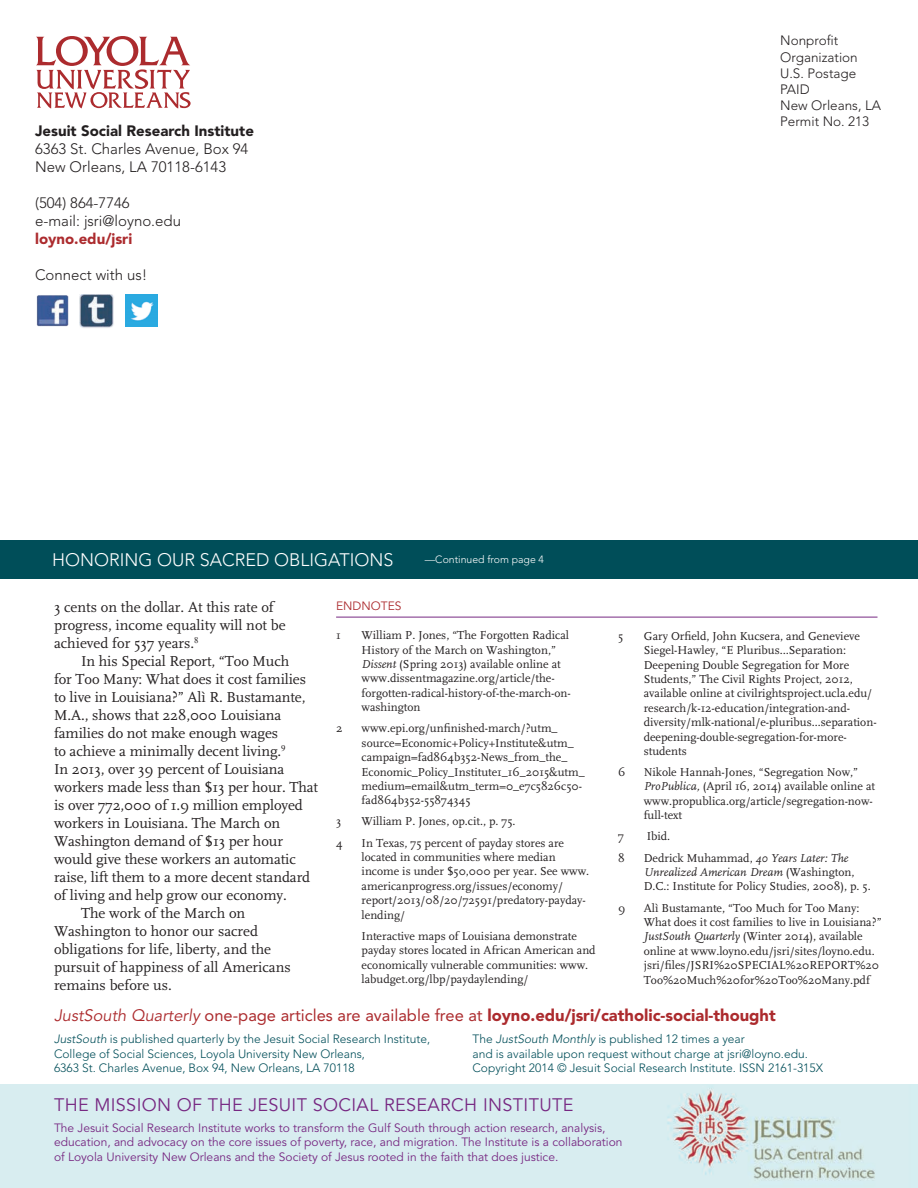
<style>
.page{position:relative;width:918px;height:1188px;background:#fff}
.page>*{position:absolute;margin:0;border:0;box-sizing:border-box;transform-origin:0 0}
.t1{font:18px "Avenir";letter-spacing:.02em;color:#772882}
.t2{font:300 18px "Avenir";color:#fff}
.t3{font:900 16.5px "Avenir";color:#ac2b2e}
.t4{font:15px/18px "FF Scala";letter-spacing:-.005em;color:#231f20}
.t5{font:300 15px/18px "Avenir";color:#231f20}
.t6{font:900 15px "Avenir";color:#231f20}
.t7{font:900 15px "Avenir";color:#ac2b2e}
.t8{font:300 13.5px/16.2px "Avenir";color:#231f20}
.t9{font:12px/14.4px "FF Scala";color:#231f20}
.t10{font:300 12px/14.4px "Avenir";color:#004e59}
.t11{font:12px/14.4px "Avenir";color:#772882}
.t12{font:12px "Avenir";color:#ac2b2e}
.t13{font:300 10.5px "Avenir";color:#fff}
.s1{font-style:italic}
.s2{font-weight:400;font-style:italic}
.s3{font-weight:400}
</style>
<div class="page">
<svg style="left:36px;top:36px;width:155px;height:73px"></svg>
<img style="left:79px;top:294px;width:35px;height:34px">
<img style="left:125px;top:294px;width:33px;height:33px">
<img style="left:36px;top:295px;width:33px;height:32px">
<div style="left:0;top:540px;width:918px;height:39px;background:#004e59"></div>
<img style="left:0;top:1084px;width:918px;height:104px">
<hr style="left:336px;top:617px;width:542px;height:1px;background:#772882">
<p class="t6" style="left:35px;top:122px;width:220px">Jesuit Social Research Institute</p>
<p class="t5" style="left:35px;top:140px;width:215px">6363 St. Charles Avenue, Box 94<br>New Orleans, LA 70118-6143</p>
<p class="t5" style="left:35px;top:194px;width:147px">(504) 864-7746<br>e-mail: jsri@loyno.edu</p>
<p class="t7" style="left:35px;top:230px;width:99px">loyno.edu/jsri</p>
<p class="t5" style="left:35px;top:266px;width:114px">Connect with us!</p>
<p class="t8" style="left:780px;top:33px;width:102px">Nonprofit<br>Organization<br>U.S. Postage<br>PAID<br>New Orleans, LA<br>Permit No. 213</p>
<h1 class="t2" style="left:52px;top:549px;width:343px">HONORING OUR SACRED OBLIGATIONS</h1>
<p class="t13" style="left:425px;top:553px;width:121px">—Continued from page 4</p>
<p class="t12" style="left:336px;top:599px;width:67px">ENDNOTES</p>
<p class="t4" style="left:54px;top:598px;width:233px">3 cents on the dollar. At this rate of progress, income equality will not be achieved for 537 years.<sup>8</sup></p>
<p class="t4" style="left:81px;top:652px;width:210px">In his Special Report, “Too Much</p>
<p class="t4" style="left:54px;top:670px;width:254px">for Too Many: What does it cost families</p>
<p class="t4" style="left:54px;top:688px;width:253px">to live in Louisiana?” Alì R. Bustamante,</p>
<p class="t4" style="left:54px;top:706px;width:229px">M.A., shows that 228,000 Louisiana</p>
<p class="t4" style="left:54px;top:724px;width:226px">families do not make enough wages</p>
<p class="t4" style="left:54px;top:742px;width:233px">to achieve a minimally decent living.<sup>9</sup></p>
<p class="t4" style="left:54px;top:760px;width:232px">In 2013, over 39 percent of Louisiana</p>
<p class="t4" style="left:54px;top:778px;width:266px">workers made less than $13 per hour. That</p>
<p class="t4" style="left:54px;top:796px;width:250px">is over 772,000 of 1.9 million employed</p>
<p class="t4" style="left:54px;top:814px;width:228px">workers in Louisiana. The March on</p>
<p class="t4" style="left:54px;top:832px;width:231px">Washington demand of $13 per hour</p>
<p class="t4" style="left:54px;top:850px;width:243px">would give these workers an automatic</p>
<p class="t4" style="left:54px;top:868px;width:258px">raise, lift them to a more decent standard</p>
<p class="t4" style="left:54px;top:886px;width:234px">of living and help grow our economy.</p>
<p class="t4" style="left:81px;top:904px;width:166px">The work of the March on</p>
<p class="t4" style="left:54px;top:922px;width:206px">Washington to honor our sacred</p>
<p class="t4" style="left:54px;top:940px;width:219px">obligations for life, liberty, and the</p>
<p class="t4" style="left:54px;top:958px;width:238px">pursuit of happiness of all Americans</p>
<p class="t4" style="left:54px;top:976px;width:119px">remains before us.</p>
<p class="t9" style="left:336px;top:628px;width:6px">1</p>
<p class="t9" style="left:362px;top:628px;width:211px">William P. Jones, “The Forgotten Radical History of the March on Washington,” <span class="s1">Dissent</span> (Spring 2013) available online at www.dissentmagazine.org/article/the&shy;forgotten-radical-history-of-the-march-on&shy;washington</p>
<p class="t9" style="left:336px;top:721px;width:8px">2</p>
<p class="t9" style="left:362px;top:721px;width:225px">www.epi.org/unfinished-march/?utm_ source=Economic+Policy+Institute&amp;utm_ campaign=fad864b352-News_from_the_ Economic_Policy_Institute1_16_2015&amp;utm_ medium=email&amp;utm_term=0_e7c5826c50- fad864b352-55874345</p>
<p class="t9" style="left:336px;top:815px;width:7px">3</p>
<p class="t9" style="left:362px;top:815px;width:155px">William P. Jones, op.cit., p. 75.</p>
<p class="t9" style="left:336px;top:836px;width:8px">4</p>
<p class="t9" style="left:362px;top:836px;width:229px">In Texas, 75 percent of payday stores are located in communities where median income is under $50,000 per year. See www. americanprogress.org/issues/economy/ report/2013/08/20/72591/predatory-payday&shy;lending/</p>
<p class="t9" style="left:362px;top:929px;width:236px">Interactive maps of Louisiana demonstrate payday stores located in African American and economically vulnerable communities: www. labudget.org/lbp/paydaylending/</p>
<p class="t9" style="left:618px;top:629px;width:7px">5</p>
<p class="t9" style="left:644px;top:629px;width:234px">Gary Orfield, John Kucsera, and Genevieve Siegel-Hawley, “E Pluribus…Separation:<br>Deepening Double Segregation for More Students,” The Civil Rights Project, 2012, available online at civilrightsproject.ucla.edu/ research/k-12-education/integration-and&shy;diversity/mlk-national/e-pluribus...separation&shy;deepening-double-segregation-for-more&shy;students</p>
<p class="t9" style="left:618px;top:765px;width:9px">6</p>
<p class="t9" style="left:644px;top:765px;width:233px">Nikole Hannah-Jones, “Segregation Now,” <span class="s1">ProPublica,</span> (April 16, 2014) available online at www.propublica.org/article/segregation-now&shy;full-text</p>
<p class="t9" style="left:618px;top:830px;width:7px">7</p>
<p class="t9" style="left:647px;top:830px;width:25px">Ibid.</p>
<p class="t9" style="left:618px;top:851px;width:8px">8</p>
<p class="t9" style="left:644px;top:851px;width:228px">Dedrick Muhammad, <span class="s1">40 Years Later: The<br>Unrealized American Dream</span> (Washington,<br>D.C.: Institute for Policy Studies, 2008), p. 5.</p>
<p class="t9" style="left:618px;top:901px;width:9px">9</p>
<p class="t9" style="left:644px;top:901px;width:239px">Alì Bustamante, “Too Much for Too Many:<br>What does it cost families to live in Louisiana?” <span class="s1">JustSouth Quarterly</span> (Winter 2014), available online at www.loyno.edu/jsri/sites/loyno.edu. jsri/files/JSRI%20SPECIAL%20REPORT%20<br>Too%20Much%20for%20Too%20Many.pdf</p>
<h2 class="t3" style="left:54px;top:1005px;width:723px"><span class="s2">JustSouth Quarterly</span> <span class="s3">one-page articles are available free at</span> loyno.edu/jsri/catholic-social-thought</h2>
<p class="t10" style="left:54px;top:1032px;width:378px"><span class="s1">JustSouth</span> is published quarterly by the Jesuit Social Research Institute,<br>College of Social Sciences, Loyola University New Orleans,<br>6363 St. Charles Avenue, Box 94, New Orleans, LA 70118</p>
<p class="t10" style="left:472px;top:1032px;width:352px">The <span class="s1">JustSouth Monthly</span> is published 12 times a year<br>and is available upon request without charge at jsri@loyno.edu.<br>Copyright 2014 © Jesuit Social Research Institute. ISSN 2161-315X</p>
<h1 class="t1" style="left:54px;top:1094px;width:521px">THE MISSION OF THE JESUIT SOCIAL RESEARCH INSTITUTE</h1>
<p class="t11" style="left:54px;top:1121px;width:570px">The Jesuit Social Research Institute works to transform the Gulf South through action research, analysis, education, and advocacy on the core issues of poverty, race, and migration. The Institute is a collaboration of Loyola University New Orleans and the Society of Jesus rooted in the faith that does justice.</p>
</div>
